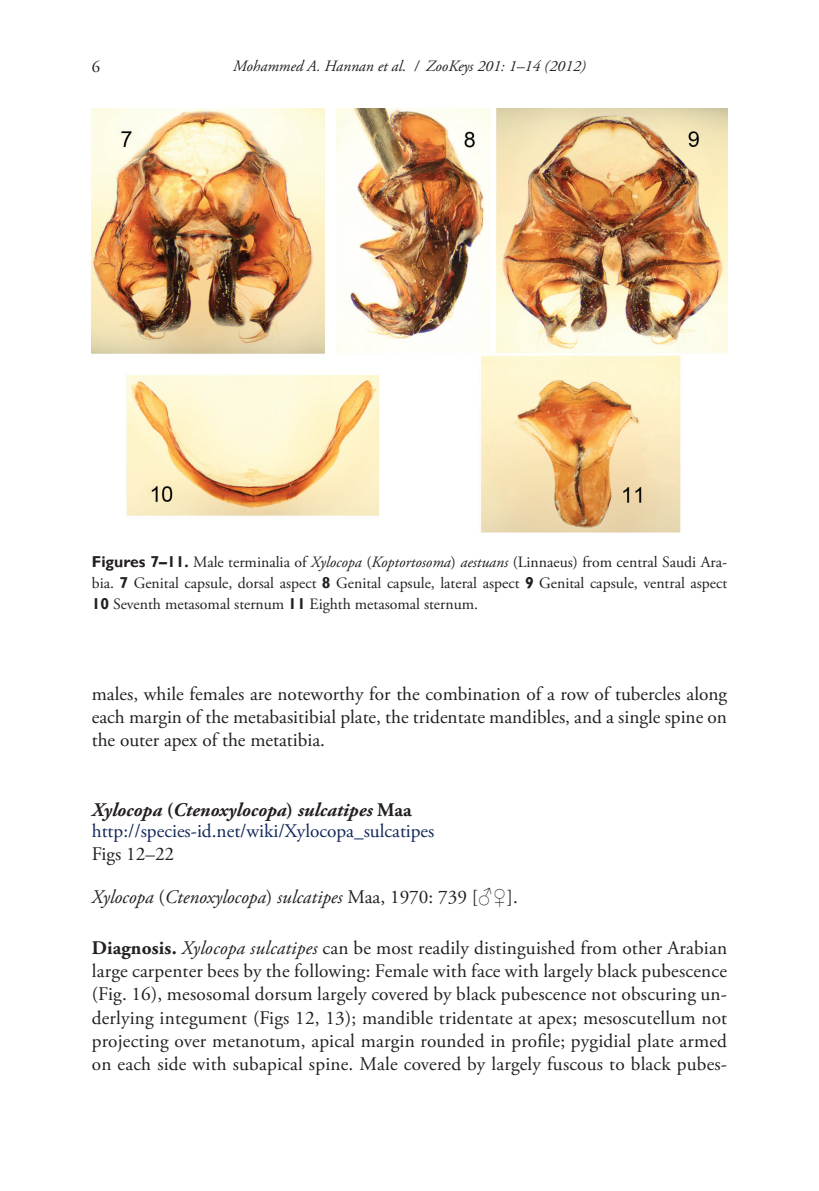
<style>
.page{position:relative;width:819px;height:1191px;background:#fff}
.page>*{position:absolute;margin:0;border:0;box-sizing:border-box;transform-origin:0 0}
.t1{font:19.25px/23.1px "Adobe Garamond Pro";color:#231f20;text-align:justify}
.t2{font:19.25px/21px "Adobe Garamond Pro";color:#122859}
.t3{font:italic 19.25px "Adobe Garamond Pro";color:#231f20}
.t4{font:16.62px "Adobe Garamond Pro";color:#231f20}
.t5{font:15.75px/21px "Adobe Garamond Pro";color:#231f20;text-align:justify}
.t6{font:italic 15.75px "Adobe Garamond Pro";color:#231f20}
.s1{font-family:"Gill Sans";font-weight:700}
.s2{font-style:italic}
.s3{font-weight:700;font-style:italic;color:#231f20}
.s4{font-weight:700;color:#231f20}
.s5{font-style:normal}
.s6{font-family:"Garamond";font-style:normal}
.s7{font-weight:700}
</style>
<div class="page">
<img style="left:92px;top:108px;width:635px;height:424px">
<p class="t4" style="left:92px;top:56px;width:10px">6</p>
<p class="t6" style="left:233px;top:57px;width:354px">Mohammed A. Hannan et al. / ZooKeys 201: 1–14 (2012)</p>
<p class="t5" style="left:92px;top:552px;width:637px"><span class="s1">Figures 7–11.</span> Male terminalia of <span class="s2">Xylocopa</span> (<span class="s2">Koptortosoma</span>) <span class="s2">aestuans</span> (Linnaeus) from central Saudi Ara&shy;bia. <span class="s1">7</span> Genital capsule, dorsal aspect <span class="s1">8</span> Genital capsule, lateral aspect <span class="s1">9</span> Genital capsule, ventral aspect <span class="s1">10</span> Seventh metasomal sternum <span class="s1">11</span> Eighth metasomal sternum.</p>
<p class="t1" style="left:92px;top:683px;width:636px">males, while females are noteworthy for the combination of a row of tubercles along each margin of the metabasitibial plate, the tridentate mandibles, and a single spine on the outer apex of the metatibia.</p>
<p class="t2" style="left:92px;top:799px;width:344px"><span class="s3">Xylocopa</span> <span class="s4">(</span><span class="s3">Ctenoxylocopa</span><span class="s4">)</span> <span class="s3">sulcatipes</span> <span class="s4">Maa </span>http://species-id.net/wiki/Xylocopa_sulcatipes</p>
<p class="t1" style="left:92px;top:842px;width:84px">Figs 12–22</p>
<p class="t3" style="left:92px;top:885px;width:427px">Xylocopa <span class="s5">(</span>Ctenoxylocopa<span class="s5">)</span> sulcatipes <span class="s5">Maa, 1970: 739 [</span><span class="s6">♂♀</span><span class="s5">].</span></p>
<p class="t1" style="left:92px;top:937px;width:636px"><span class="s7">Diagnosis.</span> <span class="s2">Xylocopa sulcatipes</span> can be most readily distinguished from other Arabian large carpenter bees by the following: Female with face with largely black pubescence (Fig. 16), mesosomal dorsum largely covered by black pubescence not obscuring un&shy;derlying integument (Figs 12, 13); mandible tridentate at apex; mesoscutellum not projecting over metanotum, apical margin rounded in profile; pygidial plate armed on each side with subapical spine. Male covered by largely fuscous to black pubes-</p>
</div>
